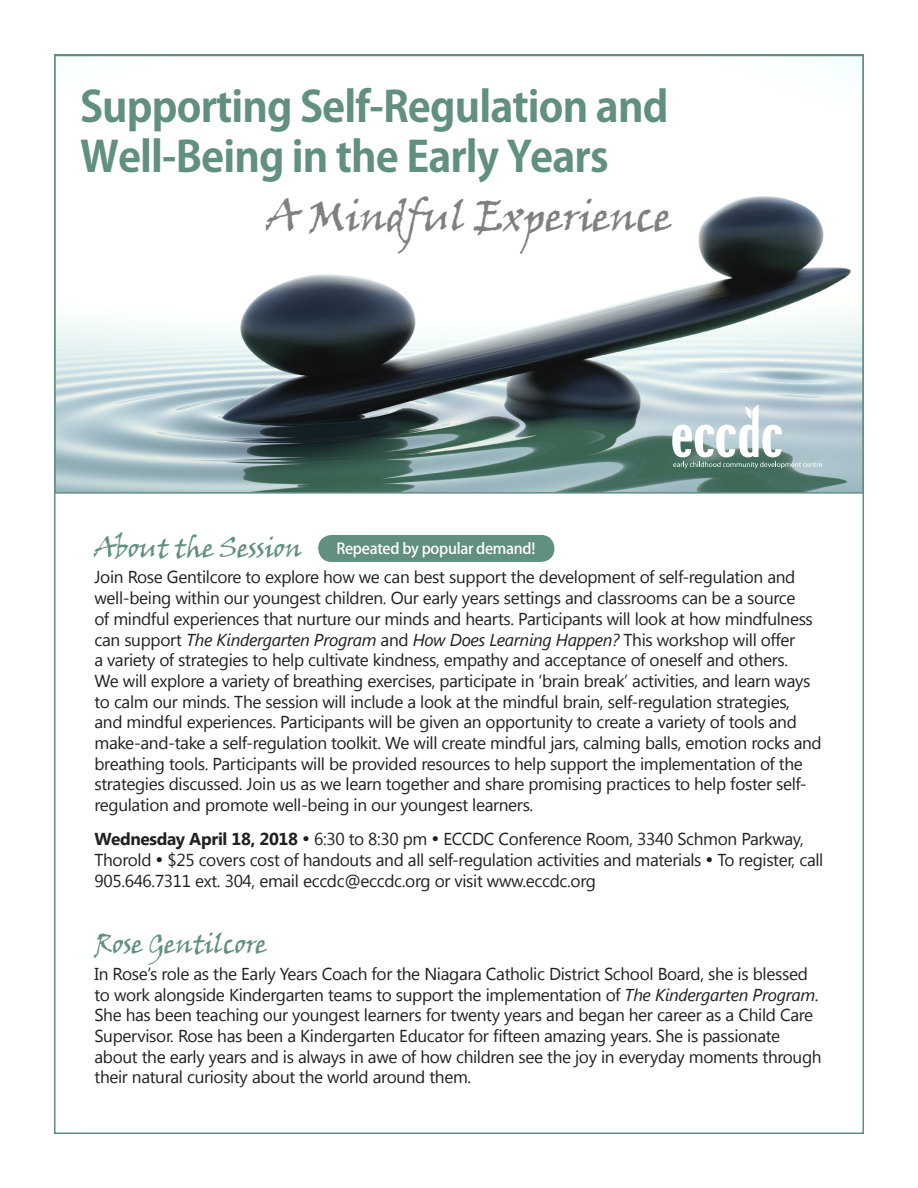
<style>
.page{position:relative;width:918px;height:1188px;background:#fff}
.page>*{position:absolute;margin:0;border:0;box-sizing:border-box;transform-origin:0 0}
.t1{font:700 42px/50.4px "Koz Go Pro";letter-spacing:-.02em;color:#619080}
.t2{font:42px "Viner Hand ITC";letter-spacing:-.02em;color:#808083}
.t3{font:27px "Viner Hand ITC";letter-spacing:-.02em;color:#619080}
.t4{font:17.25px/20.7px "Segoe UI";letter-spacing:-.02em;color:#231f20}
.t5{font:500 15px "Koz Go Pro";letter-spacing:-.02em;color:#fff}
.s1{font-style:italic}
.s2{font-weight:700}
</style>
<div class="page">
<img style="left:57px;top:196px;width:804px;height:295px">
<svg style="left:672px;top:405px;width:150px;height:64px"></svg>
<div style="left:318px;top:535px;width:236px;height:27px;background:#619080;border-radius:14px"></div>
<p class="t1" style="left:80px;top:84px;width:590px">Supporting Self-Regulation and<br>Well-Being in the Early Years</p>
<p class="t2" style="left:267px;top:190px;width:407px">A Mindful Experience</p>
<p class="t3" style="left:94px;top:531px;width:210px">About the Session</p>
<p class="t4" style="left:94px;top:566px;width:729px">Join Rose Gentilcore to explore how we can best support the development of self-regulation and well-being within our youngest children. Our early years settings and classrooms can be a source<br>of mindful experiences that nurture our minds and hearts. Participants will look at how mindfulness can support <span class="s1">The Kindergarten Program</span> and <span class="s1">How Does Learning Happen?</span> This workshop will offer<br>a variety of strategies to help cultivate kindness, empathy and acceptance of oneself and others.<br>We will explore a variety of breathing exercises, participate in ‘brain break’ activities, and learn ways to calm our minds. The session will include a look at the mindful brain, self-regulation strategies, and mindful experiences. Participants will be given an opportunity to create a variety of tools and make-and-take a self-regulation toolkit. We will create mindful jars, calming balls, emotion rocks and breathing tools. Participants will be provided resources to help support the implementation of the strategies discussed. Join us as we learn together and share promising practices to help foster self&shy;regulation and promote well-being in our youngest learners.</p>
<p class="t4" style="left:94px;top:828px;width:730px"><span class="s2">Wednesday April 18, 2018</span> • 6:30 to 8:30 pm • ECCDC Conference Room, 3340 Schmon Parkway,<br>Thorold • $25 covers cost of handouts and all self-regulation activities and materials • To register, call<br>905.646.7311 ext. 304, email eccdc@eccdc.org or visit www.eccdc.org</p>
<p class="t5" style="left:337px;top:539px;width:200px">Repeated by popular demand!</p>
<p class="t3" style="left:94px;top:927px;width:174px">Rose Gentilcore</p>
<p class="t4" style="left:94px;top:963px;width:729px">In Rose’s role as the Early Years Coach for the Niagara Catholic District School Board, she is blessed to work alongside Kindergarten teams to support the implementation of <span class="s1">The Kindergarten Program</span>.<br>She has been teaching our youngest learners for twenty years and began her career as a Child Care Supervisor. Rose has been a Kindergarten Educator for fifteen amazing years. She is passionate about the early years and is always in awe of how children see the joy in everyday moments through their natural curiosity about the world around them.</p>
</div>
